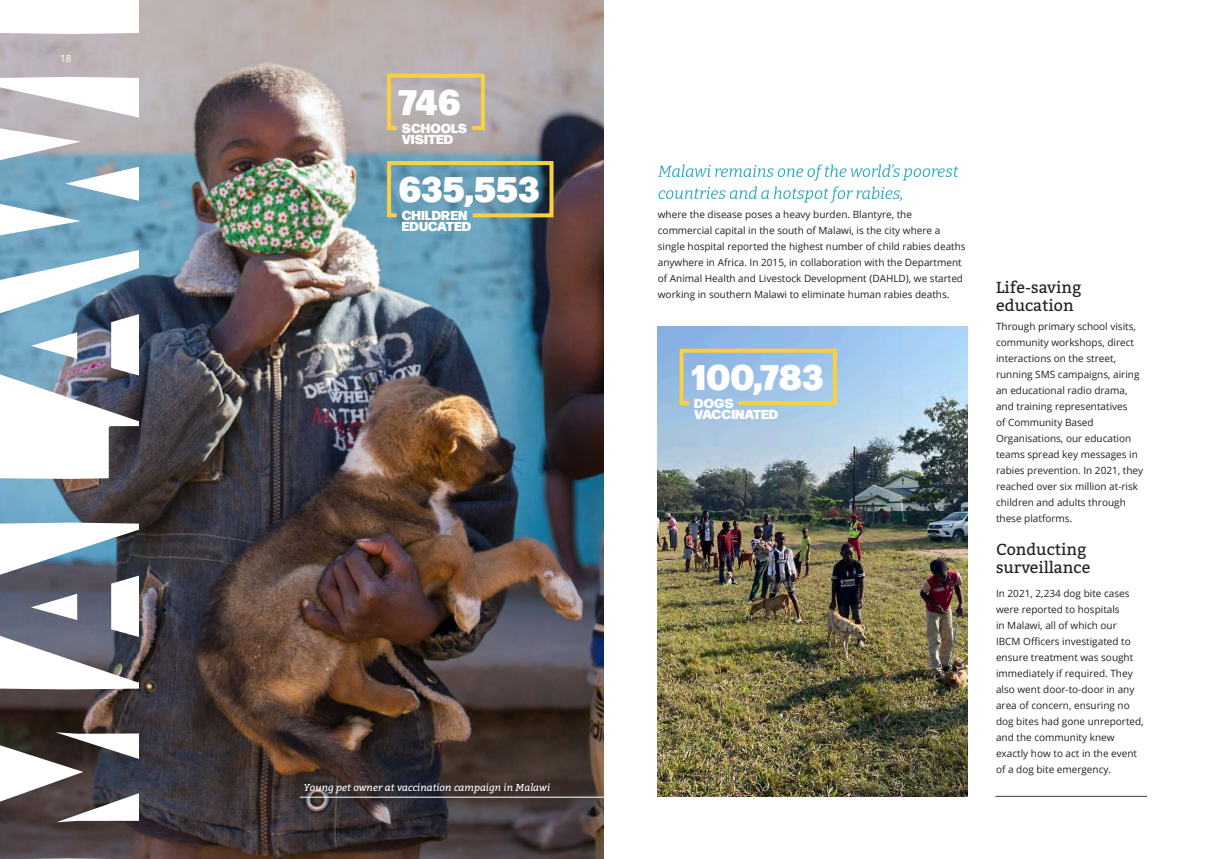
<style>
.page{position:relative;width:1208px;height:859px;background:#fff}
.page>*{position:absolute;margin:0;border:0;box-sizing:border-box;transform-origin:0 0}
.t1{font:900 35.6px "Forma DJR Deck";color:#fff}
.Subheading{font:16px/18px "Bitter";color:#231f20}
.t2{font:900 13px "Forma DJR Deck";color:#fff}
.t3{font:italic 10.1px "Bitter";color:#fff}
.t4{font:10px/16px "Open Sans";color:#231f20}
.t5{font:10px "Open Sans";color:#fff}
</style>
<div class="page">
<img style="left:140px;top:0;width:464px;height:859px">
<img style="left:0;top:87px;width:140px;height:772px">
<svg style="left:658px;top:164px;width:300px;height:39px"></svg>
<img style="left:658px;top:326px;width:309px;height:471px">
<hr style="left:995px;top:796px;width:152px;height:1px;background:#404041">
<hr style="left:300px;top:797px;width:309px;height:1px;background:#fff">
<svg style="left:677px;top:347px;width:162px;height:60px"></svg>
<svg style="left:385px;top:159px;width:170px;height:60px"></svg>
<svg style="left:385px;top:72px;width:102px;height:60px"></svg>
<p class="t5" style="left:60px;top:52px;width:13px">18</p>
<p class="t1" style="left:398px;top:73px;width:64px">746</p>
<p class="t2" style="left:402px;top:118px;width:67px">SCHOOLS</p>
<p class="t2" style="left:402px;top:129px;width:53px">VISITED</p>
<p class="t1" style="left:398px;top:161px;width:142px">635,553</p>
<p class="t2" style="left:402px;top:205px;width:67px">CHILDREN</p>
<p class="t2" style="left:402px;top:216px;width:71px">EDUCATED</p>
<p class="t3" style="left:304px;top:781px;width:248px">Young pet owner at vaccination campaign in Malawi</p>
<p class="t4" style="left:658px;top:206px;width:309px">where the disease poses a heavy burden. Blantyre, the commercial capital in the south of Malawi, is the city where a single hospital reported the highest number of child rabies deaths anywhere in Africa. In 2015, in collaboration with the Department of Animal Health and Livestock Development (DAHLD), we started working in southern Malawi to eliminate human rabies deaths.</p>
<p class="t1" style="left:691px;top:348px;width:134px">100,783</p>
<p class="t2" style="left:694px;top:393px;width:41px">DOGS</p>
<p class="t2" style="left:694px;top:404px;width:86px">VACCINATED</p>
<p class="Subheading" style="left:996px;top:279px;width:87px">Life-saving education</p>
<p class="t4" style="left:996px;top:318px;width:149px">Through primary school visits, community workshops, direct interactions on the street, running SMS campaigns, airing an educational radio drama, and training representatives<br>of Community Based<br>Organisations, our education teams spread key messages in rabies prevention. In 2021, they reached over six million at-risk children and adults through these platforms.</p>
<p class="Subheading" style="left:996px;top:541px;width:96px">Conducting surveillance</p>
<p class="t4" style="left:996px;top:585px;width:149px">In 2021, 2,234 dog bite cases were reported to hospitals<br>in Malawi, all of which our<br>IBCM Officers investigated to ensure treatment was sought immediately if required. They also went door-to-door in any area of concern, ensuring no dog bites had gone unreported, and the community knew exactly how to act in the event of a dog bite emergency.</p>
</div>
